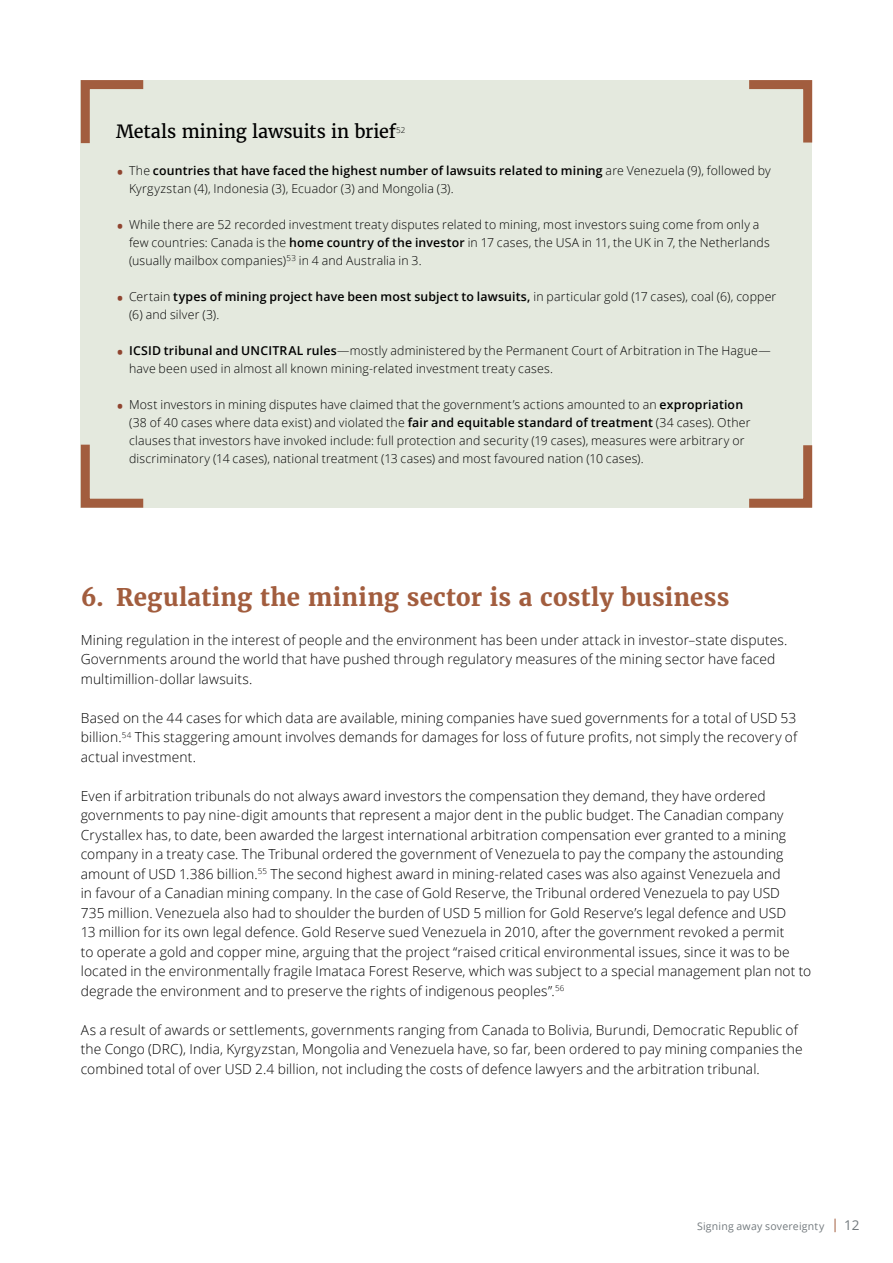
<style>
.page{position:relative;width:893px;height:1263px;background:#fff}
.page>*{position:absolute;margin:0;border:0;box-sizing:border-box;transform-origin:0 0}
.t1{font:700 24px "Merriweather";letter-spacing:.01em;color:#a25d3e}
.t2{font:18px "Merriweather";color:#000}
.t3{font:300 13.8px/19.5px "Open Sans";letter-spacing:.01em;color:#000}
.t4{font:300 12.3px/18px "Open Sans";letter-spacing:.015em;color:#000}
.t5{font:10.5px "Open Sans";letter-spacing:.02em;color:#737a7e}
.t6{font:300 8.1px "Open Sans";color:#000}
.s1{font-weight:400;font-size:21px;color:#a14b37}
.s2{font-weight:600}
.s3{font-size:13.5px;color:#a25d3e}
.s4{font-size:13.5px}
</style>
<div class="page">
<div style="left:81px;top:80px;width:731px;height:428px;background:#e4e9de"></div>
<svg style="left:80px;top:80px;width:64px;height:72px"></svg>
<svg style="left:749px;top:80px;width:64px;height:63px"></svg>
<svg style="left:80px;top:436px;width:64px;height:72px"></svg>
<svg style="left:749px;top:445px;width:64px;height:63px"></svg>
<h2 class="t2" style="left:116px;top:120px;width:281px">Metals mining lawsuits in brief</h2>
<p class="t6" style="left:396px;top:125px;width:11px">52</p>
<p class="t4" style="left:129px;top:162px;width:643px;text-indent:-13px"><span class="s1">•</span> The <span class="s2">countries that have faced the highest number of lawsuits related to mining</span> are Venezuela (9), followed by<br>Kyrgyzstan (4), Indonesia (3), Ecuador (3) and Mongolia (3).</p>
<p class="t4" style="left:129px;top:216px;width:642px;text-indent:-13px"><span class="s1">•</span> While there are 52 recorded investment treaty disputes related to mining, most investors suing come from only a few countries: Canada is the <span class="s2">home country of the investor</span> in 17 cases, the USA in 11, the UK in 7, the Netherlands (usually mailbox companies)<sup>53</sup> in 4 and Australia in 3.</p>
<p class="t4" style="left:129px;top:288px;width:649px;text-indent:-13px"><span class="s1">•</span> Certain <span class="s2">types of mining project have been most subject to lawsuits,</span> in particular gold (17 cases), coal (6), copper (6) and silver (3).</p>
<p class="t4" style="left:129px;top:342px;width:643px;text-indent:-13px"><span class="s1">•</span> <span class="s2">ICSID tribunal and UNCITRAL rules</span>—mostly administered by the Permanent Court of Arbitration in The Hague— have been used in almost all known mining-related investment treaty cases.</p>
<p class="t4" style="left:129px;top:396px;width:623px;text-indent:-13px"><span class="s1">•</span> Most investors in mining disputes have claimed that the government’s actions amounted to an <span class="s2">expropriation </span>(38 of 40 cases where data exist) and violated the <span class="s2">fair and equitable standard of treatment</span> (34 cases). Other clauses that investors have invoked include: full protection and security (19 cases), measures were arbitrary or discriminatory (14 cases), national treatment (13 cases) and most favoured nation (10 cases).</p>
<h1 class="t1" style="left:81px;top:582px;width:650px">6. Regulating the mining sector is a costly business</h1>
<p class="t3" style="left:81px;top:630px;width:708px">Mining regulation in the interest of people and the environment has been under attack in investor–state disputes.<br>Governments around the world that have pushed through regulatory measures of the mining sector have faced multimillion-dollar lawsuits.</p>
<p class="t3" style="left:81px;top:708px;width:718px;text-align:justify">Based on the 44 cases for which data are available, mining companies have sued governments for a total of USD 53 billion.<sup>54</sup> This staggering amount involves demands for damages for loss of future profits, not simply the recovery of actual investment.</p>
<p class="t3" style="left:81px;top:786px;width:732px">Even if arbitration tribunals do not always award investors the compensation they demand, they have ordered governments to pay nine-digit amounts that represent a major dent in the public budget. The Canadian company Crystallex has, to date, been awarded the largest international arbitration compensation ever granted to a mining company in a treaty case. The Tribunal ordered the government of Venezuela to pay the company the astounding amount of USD 1.386 billion.<sup>55</sup> The second highest award in mining-related cases was also against Venezuela and<br>in favour of a Canadian mining company. In the case of Gold Reserve, the Tribunal ordered Venezuela to pay USD<br>735 million. Venezuela also had to shoulder the burden of USD 5 million for Gold Reserve’s legal defence and USD<br>13 million for its own legal defence. Gold Reserve sued Venezuela in 2010, after the government revoked a permit<br>to operate a gold and copper mine, arguing that the project “raised critical environmental issues, since it was to be located in the environmentally fragile Imataca Forest Reserve, which was subject to a special management plan not to degrade the environment and to preserve the rights of indigenous peoples”.<sup>56</sup></p>
<p class="t3" style="left:81px;top:1020px;width:723px">As a result of awards or settlements, governments ranging from Canada to Bolivia, Burundi, Democratic Republic of the Congo (DRC), India, Kyrgyzstan, Mongolia and Venezuela have, so far, been ordered to pay mining companies the combined total of over USD 2.4 billion, not including the costs of defence lawyers and the arbitration tribunal.</p>
<p class="t5" style="left:697px;top:1219px;width:164px">Signing away sovereignty <span class="s3">|</span> <span class="s4">12</span></p>
</div>
